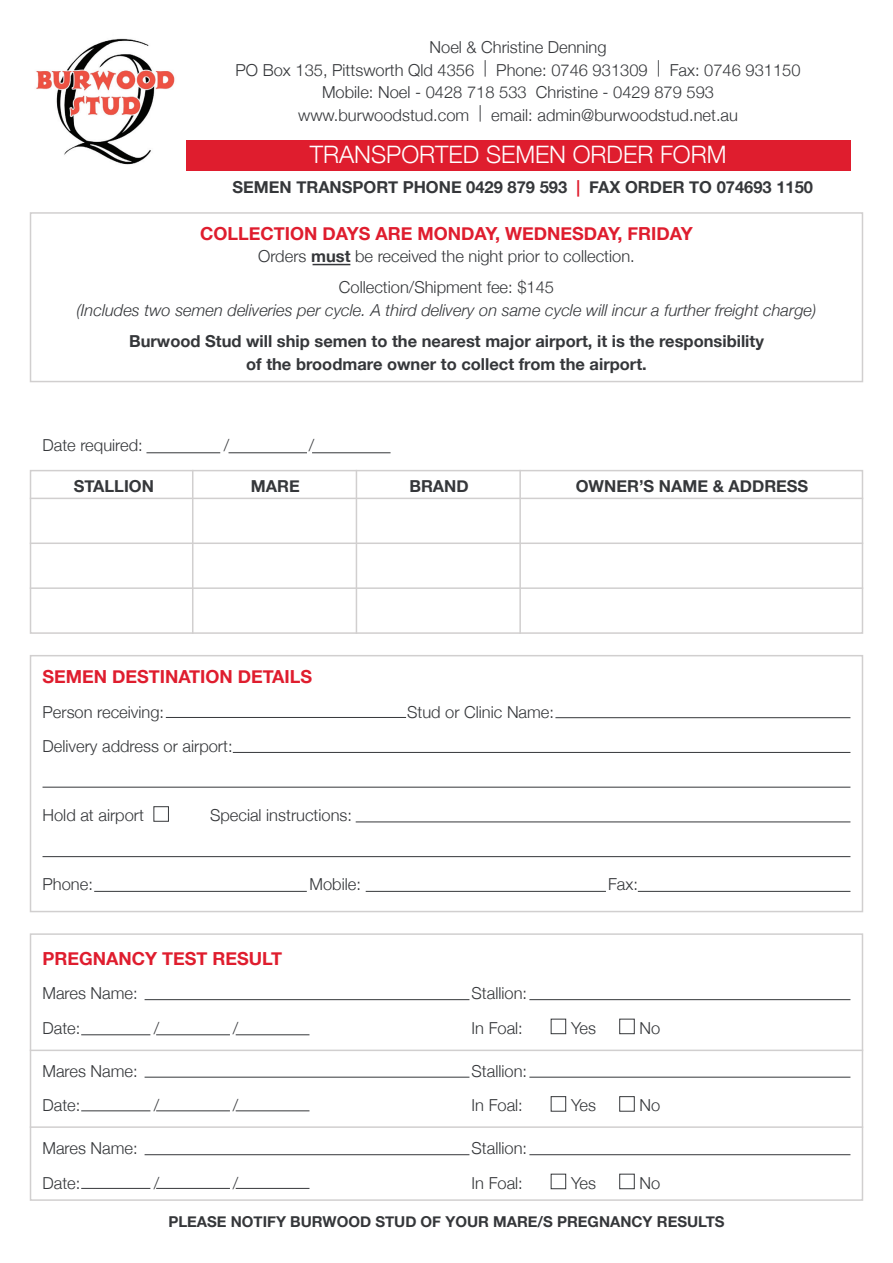
<style>
.page{position:relative;width:893px;height:1263px;background:#fff}
.page>*{position:absolute;margin:0;border:0;box-sizing:border-box;transform-origin:0 0}
.t1{font:300 24px "Helvetica Neue";color:#fff}
.t2{font:700 18px "Helvetica Neue";color:#df1d2e}
.t3{font:300 16.5px "Helvetica Neue";color:#35373a}
.t4{font:700 16.5px/22.5px "Helvetica Neue";color:#35373a;text-align:center}
.t5{font:italic 300 16.5px "Helvetica Neue";color:#35373a}
.t6{font:700 15px "Helvetica Neue";color:#35373a}
.s1{color:#df1d2e}
.s2{font-weight:700}
</style>
<div class="page">
<div style="left:30px;top:470px;width:833px;height:164px;border:2px solid #d1cfcf"></div>
<div style="left:30px;top:212px;width:833px;height:170px;border:2px solid #d1cfcf"></div>
<img style="left:36px;top:38px;width:139px;height:127px">
<div style="left:186px;top:140px;width:664px;height:31px;background:#df1d2e"></div>
<hr style="left:146px;top:452px;width:74px;height:1px;background:#35373a">
<hr style="left:229px;top:452px;width:78px;height:1px;background:#35373a">
<hr style="left:312px;top:452px;width:79px;height:1px;background:#35373a">
<div style="left:30px;top:655px;width:833px;height:257px;border:2px solid #d1cfcf"></div>
<div style="left:30px;top:933px;width:833px;height:268px;border:2px solid #d1cfcf"></div>
<div style="left:153px;top:806px;width:16px;height:16px;border:1px solid #35373a"></div>
<div style="left:551px;top:1019px;width:15px;height:15px;border:1px solid #35373a"></div>
<div style="left:619px;top:1019px;width:16px;height:15px;border:1px solid #35373a"></div>
<div style="left:551px;top:1096px;width:15px;height:15px;border:1px solid #35373a"></div>
<div style="left:619px;top:1096px;width:16px;height:15px;border:1px solid #35373a"></div>
<div style="left:551px;top:1174px;width:15px;height:15px;border:1px solid #35373a"></div>
<div style="left:619px;top:1174px;width:16px;height:15px;border:1px solid #35373a"></div>
<hr style="left:166px;top:717px;width:240px;height:1px;background:#35373a">
<hr style="left:555px;top:717px;width:295px;height:1px;background:#35373a">
<hr style="left:30px;top:498px;width:833px;height:1px;background:#d1cfcf">
<hr style="left:30px;top:542px;width:833px;height:2px;background:#d1cfcf">
<hr style="left:30px;top:587px;width:833px;height:2px;background:#d1cfcf">
<hr style="left:192px;top:470px;width:1px;height:164px;background:#d1cfcf">
<hr style="left:356px;top:470px;width:1px;height:164px;background:#d1cfcf">
<hr style="left:519px;top:470px;width:2px;height:164px;background:#d1cfcf">
<hr style="left:233px;top:752px;width:617px;height:1px;background:#35373a">
<hr style="left:43px;top:856px;width:807px;height:1px;background:#35373a">
<hr style="left:43px;top:787px;width:807px;height:1px;background:#35373a">
<hr style="left:356px;top:822px;width:494px;height:1px;background:#35373a">
<hr style="left:94px;top:891px;width:213px;height:1px;background:#35373a">
<hr style="left:145px;top:999px;width:324px;height:1px;background:#35373a">
<hr style="left:81px;top:1034px;width:69px;height:1px;background:#35373a">
<hr style="left:156px;top:1034px;width:74px;height:1px;background:#35373a">
<hr style="left:236px;top:1034px;width:73px;height:1px;background:#35373a">
<hr style="left:81px;top:1110px;width:69px;height:1px;background:#35373a">
<hr style="left:156px;top:1110px;width:74px;height:1px;background:#35373a">
<hr style="left:236px;top:1110px;width:73px;height:1px;background:#35373a">
<hr style="left:81px;top:1188px;width:69px;height:1px;background:#35373a">
<hr style="left:156px;top:1188px;width:74px;height:1px;background:#35373a">
<hr style="left:236px;top:1188px;width:73px;height:1px;background:#35373a">
<hr style="left:529px;top:999px;width:321px;height:1px;background:#35373a">
<hr style="left:145px;top:1077px;width:324px;height:1px;background:#35373a">
<hr style="left:529px;top:1077px;width:321px;height:1px;background:#35373a">
<hr style="left:145px;top:1154px;width:324px;height:1px;background:#35373a">
<hr style="left:529px;top:1154px;width:321px;height:1px;background:#35373a">
<hr style="left:638px;top:891px;width:212px;height:1px;background:#35373a">
<hr style="left:366px;top:891px;width:240px;height:1px;background:#35373a">
<hr style="left:313px;top:264px;width:37px;height:1px;background:#35373a">
<hr style="left:30px;top:1049px;width:833px;height:2px;background:#d1cfcf">
<hr style="left:30px;top:1126px;width:833px;height:2px;background:#d1cfcf">
<p class="t3" style="left:430px;top:34px;width:178px">Noel &amp; Christine Denning</p>
<p class="t3" style="left:236px;top:57px;width:566px">PO Box 135, Pittsworth Qld 4356 | Phone: 0746 931309 | Fax: 0746 931150</p>
<p class="t3" style="left:322px;top:79px;width:394px">Mobile: Noel - 0428 718 533 Christine - 0429 879 593</p>
<p class="t3" style="left:298px;top:102px;width:441px">www.burwoodstud.com | email: admin@burwoodstud.net.au</p>
<p class="t1" style="left:310px;top:135px;width:418px">TRANSPORTED SEMEN ORDER FORM</p>
<p class="t4" style="left:232px;top:177px;width:582px">SEMEN TRANSPORT PHONE 0429 879 593 <span class="s1">|</span> FAX ORDER TO 074693 1150</p>
<p class="t2" style="left:200px;top:219px;width:494px">COLLECTION DAYS ARE MONDAY, WEDNESDAY, FRIDAY</p>
<p class="t3" style="left:258px;top:243px;width:378px">Orders <span class="s2">must</span> be received the night prior to collection.</p>
<p class="t3" style="left:339px;top:274px;width:217px">Collection/Shipment fee: $145</p>
<p class="t5" style="left:77px;top:297px;width:741px">(Includes two semen deliveries per cycle. A third delivery on same cycle will incur a further freight charge)</p>
<p class="t4" style="left:129px;top:330px;width:636px">Burwood Stud will ship semen to the nearest major airport, it is the responsibility of the broodmare owner to collect from the airport.</p>
<p class="t3" style="left:43px;top:431px;width:102px">Date required:</p>
<p class="t3" style="left:224px;top:431px;width:7px">/</p>
<p class="t3" style="left:309px;top:431px;width:7px">/</p>
<p class="t4" style="left:74px;top:475px;width:82px">STALLION</p>
<p class="t4" style="left:251px;top:475px;width:50px">MARE</p>
<p class="t4" style="left:409px;top:475px;width:61px">BRAND</p>
<p class="t4" style="left:576px;top:475px;width:234px">OWNER’S NAME &amp; ADDRESS</p>
<p class="t2" style="left:43px;top:663px;width:271px">SEMEN DESTINATION DETAILS</p>
<p class="t3" style="left:43px;top:698px;width:123px">Person receiving:</p>
<p class="t3" style="left:407px;top:698px;width:149px">Stud or Clinic Name:</p>
<p class="t3" style="left:43px;top:733px;width:192px">Delivery address or airport:</p>
<p class="t3" style="left:43px;top:802px;width:103px">Hold at airport</p>
<p class="t3" style="left:210px;top:802px;width:144px">Special instructions:</p>
<p class="t3" style="left:43px;top:871px;width:52px">Phone:</p>
<p class="t3" style="left:310px;top:871px;width:53px">Mobile:</p>
<p class="t3" style="left:608px;top:871px;width:31px">Fax:</p>
<p class="t2" style="left:43px;top:944px;width:241px">PREGNANCY TEST RESULT</p>
<p class="t3" style="left:43px;top:980px;width:97px">Mares Name:</p>
<p class="t3" style="left:472px;top:980px;width:57px">Stallion:</p>
<p class="t3" style="left:43px;top:1014px;width:39px">Date:</p>
<p class="t3" style="left:154px;top:1014px;width:7px">/</p>
<p class="t3" style="left:233px;top:1014px;width:7px">/</p>
<p class="t3" style="left:472px;top:1014px;width:53px">In Foal:</p>
<p class="t3" style="left:571px;top:1014px;width:27px">Yes</p>
<p class="t3" style="left:640px;top:1014px;width:22px">No</p>
<p class="t3" style="left:43px;top:1057px;width:97px">Mares Name:</p>
<p class="t3" style="left:472px;top:1057px;width:57px">Stallion:</p>
<p class="t3" style="left:43px;top:1092px;width:39px">Date:</p>
<p class="t3" style="left:154px;top:1092px;width:7px">/</p>
<p class="t3" style="left:233px;top:1092px;width:7px">/</p>
<p class="t3" style="left:472px;top:1092px;width:53px">In Foal:</p>
<p class="t3" style="left:571px;top:1092px;width:27px">Yes</p>
<p class="t3" style="left:640px;top:1092px;width:22px">No</p>
<p class="t3" style="left:43px;top:1135px;width:97px">Mares Name:</p>
<p class="t3" style="left:472px;top:1135px;width:57px">Stallion:</p>
<p class="t3" style="left:43px;top:1169px;width:39px">Date:</p>
<p class="t3" style="left:154px;top:1169px;width:7px">/</p>
<p class="t3" style="left:233px;top:1169px;width:7px">/</p>
<p class="t3" style="left:472px;top:1169px;width:53px">In Foal:</p>
<p class="t3" style="left:571px;top:1169px;width:27px">Yes</p>
<p class="t3" style="left:640px;top:1169px;width:22px">No</p>
<p class="t6" style="left:168px;top:1210px;width:558px">PLEASE NOTIFY BURWOOD STUD OF YOUR MARE/S PREGNANCY RESULTS</p>
</div>
